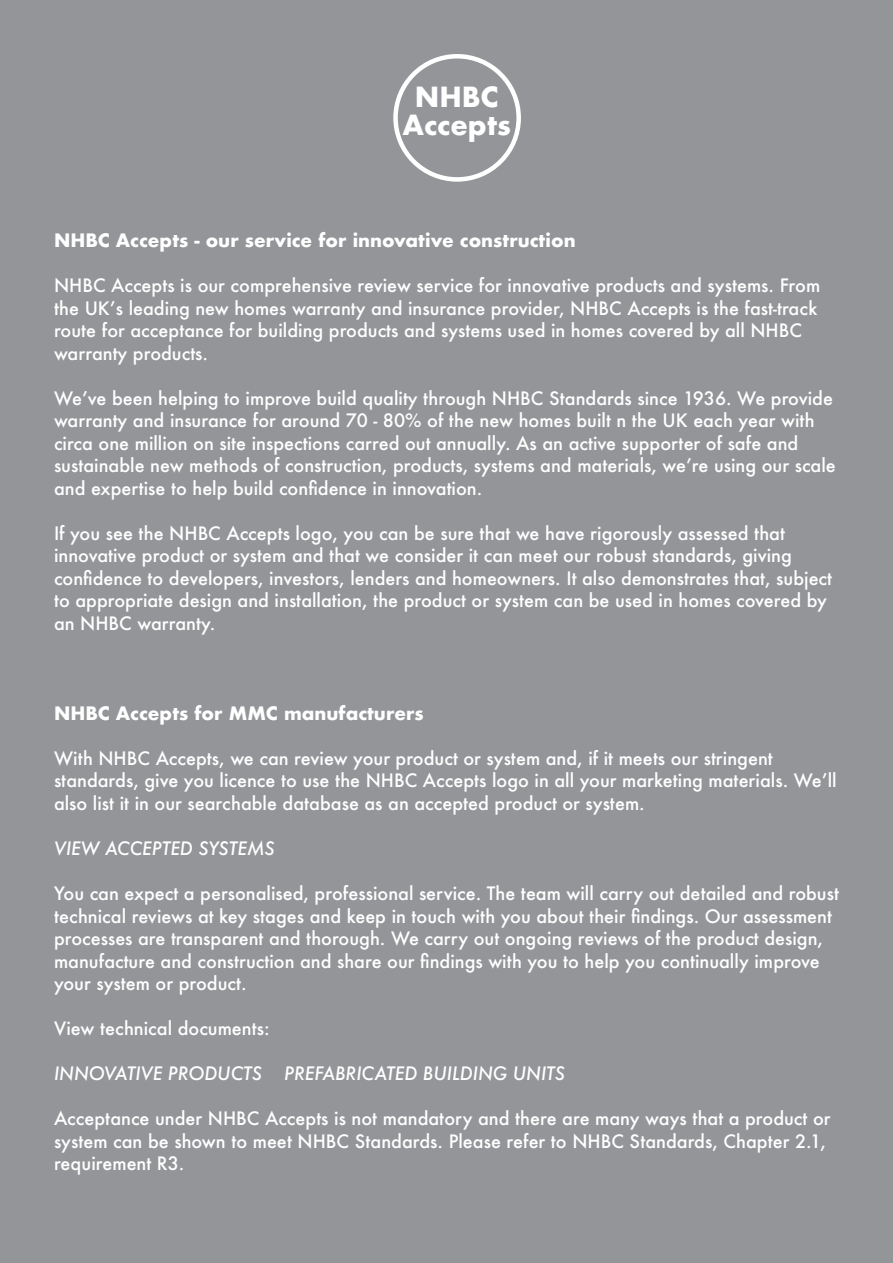
<style>
.page{position:relative;width:893px;height:1263px;background:#939598}
.page>*{position:absolute;margin:0;border:0;box-sizing:border-box;transform-origin:0 0}
.t1{font:700 27px/28.5px "Futura";color:#fff;text-align:center}
.t2{font:500 18px/22.5px "Futura";color:#fff}
.t3{font:700 18px "Futura";color:#fff}
.t4{font:italic 500 18px "Futura";color:#fff}
</style>
<div class="page">
<div style="left:393px;top:54px;width:128px;height:128px;border:4px solid #fff;border-radius:50%"></div>
<h1 class="t1" style="left:403px;top:82px;width:110px">NHBC<br>Accepts</h1>
<p class="t3" style="left:54px;top:228px;width:523px">NHBC Accepts - our service for innovative construction</p>
<p class="t2" style="left:54px;top:274px;width:768px">NHBC Accepts is our comprehensive review service for innovative products and systems. From the UK’s leading new homes warranty and insurance provider, NHBC Accepts is the fast-track route for acceptance for building products and systems used in homes covered by all NHBC warranty products.</p>
<p class="t2" style="left:54px;top:387px;width:783px">We’ve been helping to improve build quality through NHBC Standards since 1936. We provide warranty and insurance for around 70 - 80% of the new homes built n the UK each year with circa one million on site inspections carred out annually. As an active supporter of safe and sustainable new methods of construction, products, systems and materials, we’re using our scale and expertise to help build confidence in innovation.</p>
<p class="t2" style="left:54px;top:522px;width:780px">If you see the NHBC Accepts logo, you can be sure that we have rigorously assessed that innovative product or system and that we consider it can meet our robust standards, giving confidence to developers, investors, lenders and homeowners. It also demonstrates that, subject to appropriate design and installation, the product or system can be used in homes covered by an NHBC warranty.</p>
<p class="t3" style="left:54px;top:700px;width:371px">NHBC Accepts for MMC manufacturers</p>
<p class="t2" style="left:54px;top:747px;width:784px">With NHBC Accepts, we can review your product or system and, if it meets our stringent standards, give you licence to use the NHBC Accepts logo in all your marketing materials. We’ll also list it in our searchable database as an accepted product or system.</p>
<p class="t4" style="left:54px;top:836px;width:222px">VIEW ACCEPTED SYSTEMS</p>
<p class="t2" style="left:54px;top:882px;width:786px">You can expect a personalised, professional service. The team will carry out detailed and robust technical reviews at key stages and keep in touch with you about their findings. Our assessment processes are transparent and thorough. We carry out ongoing reviews of the product design, manufacture and construction and share our findings with you to help you continually improve your system or product.</p>
<p class="t2" style="left:54px;top:1017px;width:217px">View technical documents:</p>
<p class="t4" style="left:54px;top:1061px;width:512px">INNOVATIVE PRODUCTS PREFABRICATED BUILDING UNITS</p>
<p class="t2" style="left:54px;top:1107px;width:778px">Acceptance under NHBC Accepts is not mandatory and there are many ways that a product or system can be shown to meet NHBC Standards. Please refer to NHBC Standards, Chapter 2.1, requirement R3.</p>
</div>
